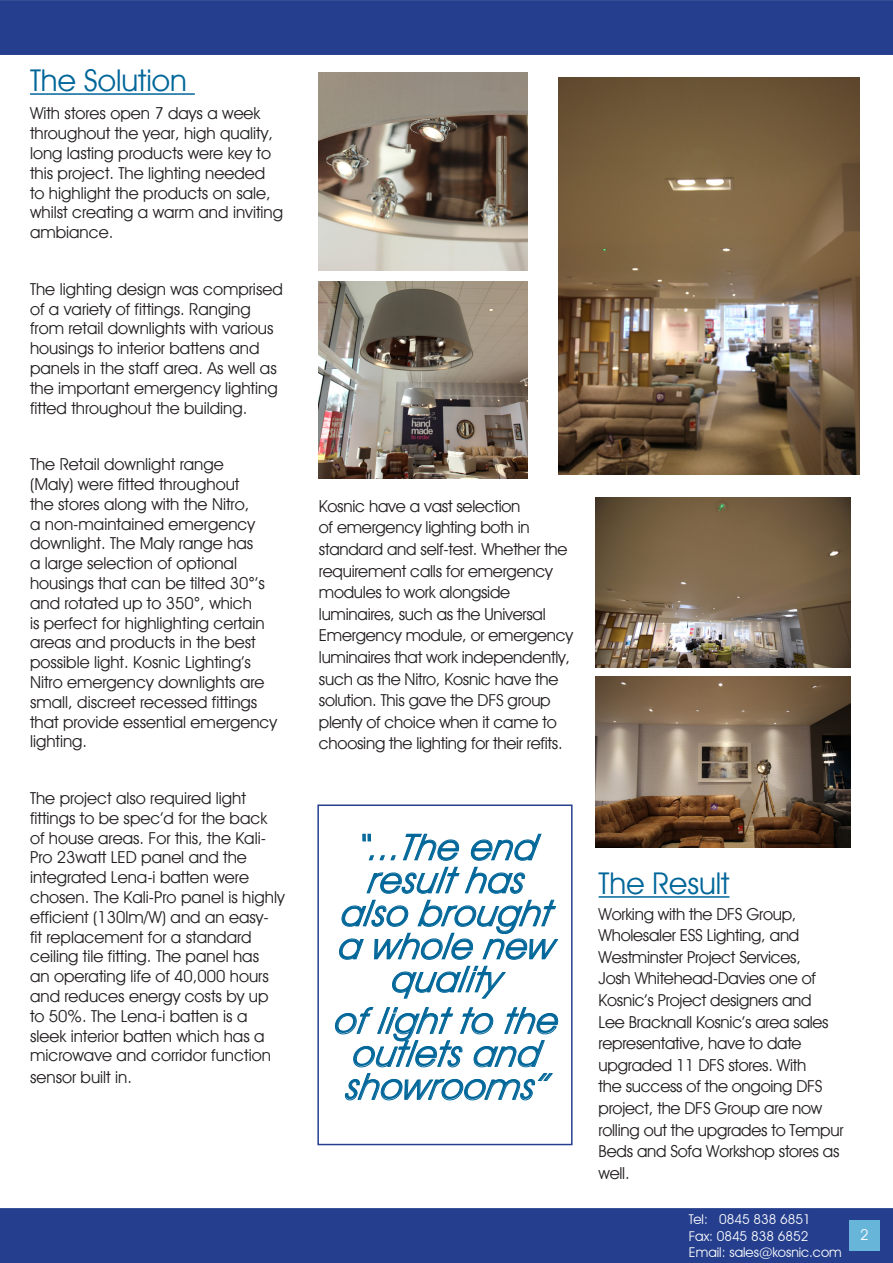
<style>
.page{position:relative;width:893px;height:1263px;background:#fff}
.page>*{position:absolute;margin:0;border:0;box-sizing:border-box;transform-origin:0 0}
.t1{font:italic 36px/33px "Avant Garde IT Cby BT";letter-spacing:.02em;color:#069;text-align:center}
.t2{font:30px "Avant Guard Regular SWFTE";color:#069}
.t3{font:16.5px/19.8px "Avant Guard Regular SWFTE";color:#231f20}
.t4{font:15px "Avant Garde IT Cby BT";color:#fff}
.t5{font:13.5px "Avant Garde IT Cby BT";color:#fff}
</style>
<div class="page">
<hr style="left:599px;top:896px;width:130px;height:2px;background:#069">
<hr style="left:30px;top:93px;width:165px;height:2px;background:#069">
<div style="left:0;top:1208px;width:893px;height:55px;background:#253f8e"></div>
<div style="left:849px;top:1220px;width:30px;height:30px;background:#68b5da"></div>
<div style="left:0;top:0;width:893px;height:55px;background:#253f8e"></div>
<img style="left:319px;top:73px;width:209px;height:197px">
<img style="left:319px;top:281px;width:209px;height:198px">
<svg style="left:339px;top:833px;width:219px;height:166px"></svg>
<svg style="left:334px;top:1007px;width:225px;height:94px"></svg>
<div style="left:317px;top:804px;width:256px;height:341px;border:2px solid #253f8e"></div>
<img style="left:595px;top:497px;width:255px;height:170px">
<img style="left:595px;top:676px;width:255px;height:172px">
<img style="left:559px;top:78px;width:300px;height:396px">
<p class="t2" style="left:30px;top:62px;width:158px">The Solution</p>
<p class="t3" style="left:30px;top:103px;width:255px">With stores open 7 days a week throughout the year, high quality, long lasting products were key to this project. The lighting needed to highlight the products on sale, whilst creating a warm and inviting ambiance.</p>
<p class="t3" style="left:30px;top:279px;width:254px">The lighting design was comprised of a variety of fittings. Ranging from retail downlights with various housings to interior battens and panels in the staff area. As well as the important emergency lighting fitted throughout the building.</p>
<p class="t3" style="left:30px;top:454px;width:249px">The Retail downlight range<br>(Maly) were fitted throughout<br>the stores along with the Nitro,<br>a non-maintained emergency downlight. The Maly range has<br>a large selection of optional housings that can be tilted 30°’s and rotated up to 350°, which<br>is perfect for highlighting certain areas and products in the best possible light. Kosnic Lighting’s<br>Nitro emergency downlights are small, discreet recessed fittings that provide essential emergency lighting.</p>
<p class="t3" style="left:30px;top:788px;width:256px">The project also required light fittings to be spec’d for the back of house areas. For this, the Kali-<br>Pro 23watt LED panel and the integrated Lena-i batten were chosen. The Kali-Pro panel is highly efficient (130lm/W) and an easy&shy;fit replacement for a standard ceiling tile fitting. The panel has<br>an operating life of 40,000 hours and reduces energy costs by up to 50%. The Lena-i batten is a sleek interior batten which has a microwave and corridor function</p>
<p class="t3" style="left:30px;top:1067px;width:103px">sensor built in.</p>
<p class="t3" style="left:319px;top:495px;width:256px;line-height:21.6px">Kosnic have a vast selection<br>of emergency lighting both in standard and self-test. Whether the requirement calls for emergency modules to work alongside luminaires, such as the Universal<br>Emergency module, or emergency luminaires that work independently, such as the Nitro, Kosnic have the solution. This gave the DFS group plenty of choice when it came to choosing the lighting for their refits.</p>
<p class="t1" style="left:337px;top:830px;width:225px">“...The end result has also brought a whole new quality</p>
<p class="t1" style="left:333px;top:1004px;width:232px">of light to the outlets and showrooms”</p>
<p class="t2" style="left:599px;top:865px;width:132px">The Result</p>
<p class="t3" style="left:599px;top:903px;width:246px;line-height:21.6px">Working with the DFS Group,<br>Wholesaler ESS Lighting, and<br>Westminster Project Services,<br>Josh Whitehead-Davies one of<br>Kosnic’s Project designers and<br>Lee Bracknall Kosnic’s area sales representative, have to date upgraded 11 DFS stores. With<br>the success of the ongoing DFS project, the DFS Group are now rolling out the upgrades to Tempur<br>Beds and Sofa Workshop stores as well.</p>
<p class="t5" style="left:689px;top:1211px;width:123px">Tel: 0845 838 6851</p>
<p class="t5" style="left:689px;top:1227px;width:121px">Fax: 0845 838 6852</p>
<p class="t5" style="left:689px;top:1244px;width:154px">Email: sales@kosnic.com</p>
<p class="t4" style="left:860px;top:1226px;width:10px">2</p>
</div>
